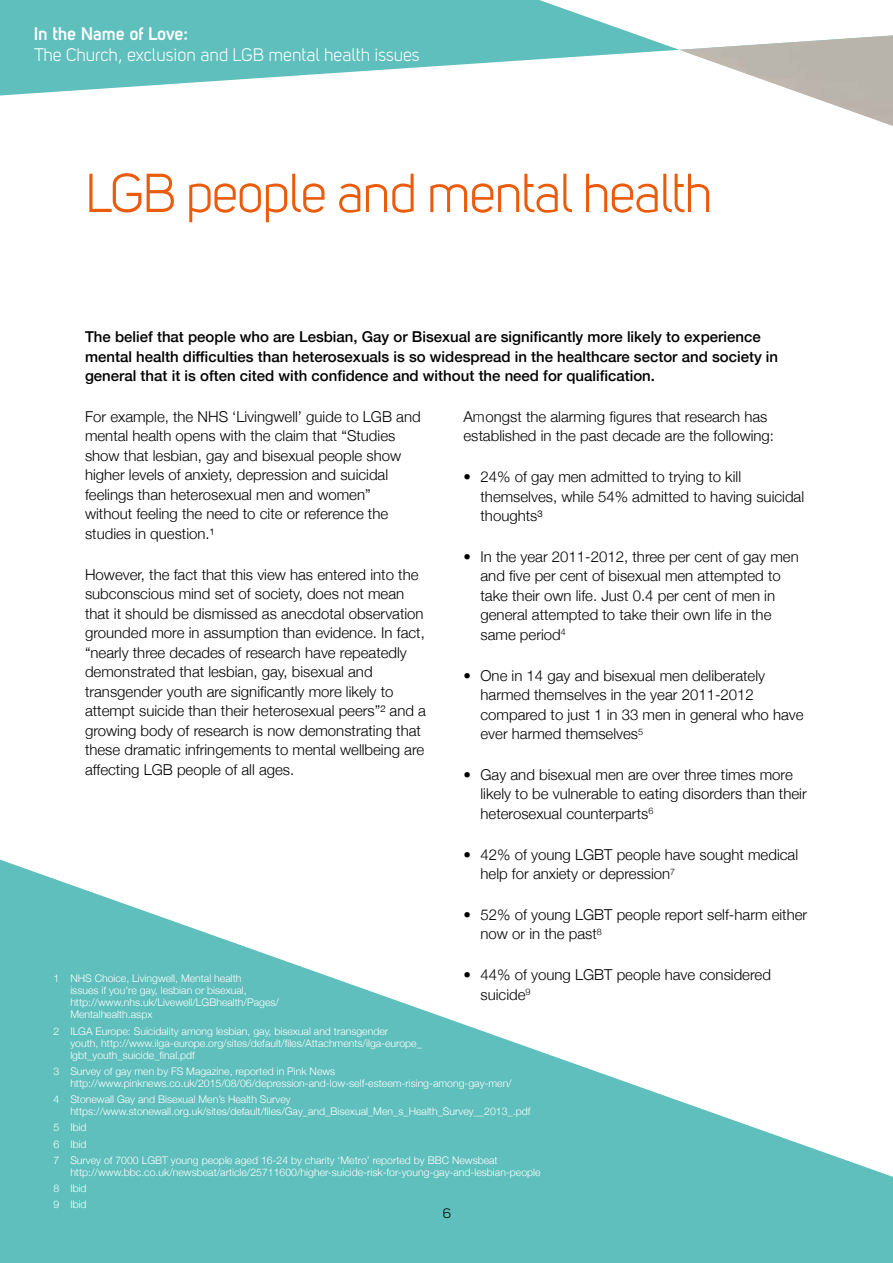
<style>
.page{position:relative;width:893px;height:1263px;background:#fff}
.page>*{position:absolute;margin:0;border:0;box-sizing:border-box;transform-origin:0 0}
.t1{font:54px "Uni Sans Book";letter-spacing:-.03em;color:#ea5b0b}
.t2{font:18px "Uni Sans Book";color:#fff}
.t3{font:700 18px "Uni Sans Semi";letter-spacing:-.005em;color:#fff}
.t4{font:300 15px/19.5px "Helvetica Neue";color:#000}
.t5{font:500 15px/19.5px "Helvetica Neue";color:#000}
.t6{font:13.5px "Uni Sans Book";color:#000}
.t7{font:300 10.5px/12px "Helvetica Neue";color:#fff}
</style>
<div class="page">
<svg style="left:0;top:859px;width:893px;height:404px;fill:#5ebfbc"></svg>
<svg style="left:0;top:0;width:479px;height:96px;fill:#5ebfbc"></svg>
<svg style="left:479px;top:0;width:195px;height:64px;fill:#5ebfbc"></svg>
<img style="left:674px;top:50px;width:219px;height:76px">
<svg style="left:539px;top:0;width:354px;height:50px"></svg>
<p class="t3" style="left:34px;top:23px;width:155px">In the Name of Love:</p>
<p class="t2" style="left:34px;top:44px;width:387px">The Church, exclusion and LGB mental health issues</p>
<h1 class="t1" style="left:85px;top:162px;width:629px">LGB people and mental health</h1>
<p class="t5" style="left:85px;top:326px;width:695px">The belief that people who are Lesbian, Gay or Bisexual are significantly more likely to experience mental health difficulties than heterosexuals is so widespread in the healthcare sector and society in general that it is often cited with confidence and without the need for qualification.</p>
<p class="t4" style="left:85px;top:406px;width:337px">For example, the NHS ‘Livingwell’ guide to LGB and mental health opens with the claim that “Studies show that lesbian, gay and bisexual people show higher levels of anxiety, depression and suicidal feelings than heterosexual men and women” without feeling the need to cite or reference the studies in question.¹</p>
<p class="t4" style="left:85px;top:564px;width:342px">However, the fact that this view has entered into the subconscious mind set of society, does not mean that it should be dismissed as anecdotal observation grounded more in assumption than evidence. In fact, “nearly three decades of research have repeatedly demonstrated that lesbian, gay, bisexual and transgender youth are significantly more likely to attempt suicide than their heterosexual peers”² and a growing body of research is now demonstrating that these dramatic infringements to mental wellbeing are affecting LGB people of all ages.</p>
<p class="t4" style="left:463px;top:406px;width:312px">Amongst the alarming figures that research has established in the past decade are the following:</p>
<p class="t4" style="left:480px;top:467px;width:325px;text-indent:-17px">• 24% of gay men admitted to trying to kill themselves, while 54% admitted to having suicidal thoughts³</p>
<p class="t4" style="left:480px;top:546px;width:320px;text-indent:-17px">• In the year 2011-2012, three per cent of gay men and five per cent of bisexual men attempted to take their own life. Just 0.4 per cent of men in general attempted to take their own life in the same period<sup>4</sup></p>
<p class="t4" style="left:480px;top:665px;width:325px;text-indent:-17px">• One in 14 gay and bisexual men deliberately harmed themselves in the year 2011-2012 compared to just 1 in 33 men in general who have ever harmed themselves<sup>5</sup></p>
<p class="t4" style="left:480px;top:764px;width:328px;text-indent:-17px">• Gay and bisexual men are over three times more likely to be vulnerable to eating disorders than their heterosexual counterparts<sup>6</sup></p>
<p class="t4" style="left:480px;top:844px;width:319px;text-indent:-17px">• 42% of young LGBT people have sought medical help for anxiety or depression<sup>7</sup></p>
<p class="t4" style="left:480px;top:904px;width:328px;text-indent:-17px">• 52% of young LGBT people report self-harm either now or in the past<sup>8</sup></p>
<p class="t4" style="left:480px;top:965px;width:292px;text-indent:-17px">• 44% of young LGBT people have considered suicide<sup>9</sup></p>
<p class="t7" style="left:70px;top:972px;width:210px;text-indent:-17px">1 NHS Choice, Livingwell, Mental health<br>issues if you're gay, lesbian or bisexual, http://www.nhs.uk/Livewell/LGBhealth/Pages/ Mentalhealth.aspx</p>
<p class="t7" style="left:70px;top:1025px;width:353px;text-indent:-17px">2 ILGA Europe: Suicidality among lesbian, gay, bisexual and transgender<br>youth, http://www.ilga-europe.org/sites/default/files/Attachments/ilga-europe_ lgbt_youth_suicide_final.pdf</p>
<p class="t7" style="left:70px;top:1065px;width:443px;text-indent:-17px">3 Survey of gay men by FS Magazine, reported in Pink News http://www.pinknews.co.uk/2015/08/06/depression-and-low-self-esteem-rising-among-gay-men/</p>
<p class="t7" style="left:70px;top:1093px;width:462px;text-indent:-17px">4 Stonewall Gay and Bisexual Men’s Health Survey https://www.stonewall.org.uk/sites/default/files/Gay_and_Bisexual_Men_s_Health_Survey__2013_.pdf</p>
<p class="t7" style="left:53px;top:1119px;width:446px;line-height:16.2px">5 Ibid<br>6 Ibid<br>7 Survey of 7000 LGBT young people aged 16-24 by charity ‘Metro’ reported by BBC Newsbeat</p>
<p class="t7" style="left:53px;top:1164px;width:489px;line-height:16.2px;text-indent:17px">http://www.bbc.co.uk/newsbeat/article/25711600/higher-suicide-risk-for-young-gay-and-lesbian-people<br>8 Ibid<br>9 Ibid</p>
<p class="t6" style="left:443px;top:1205px;width:10px">6</p>
</div>
